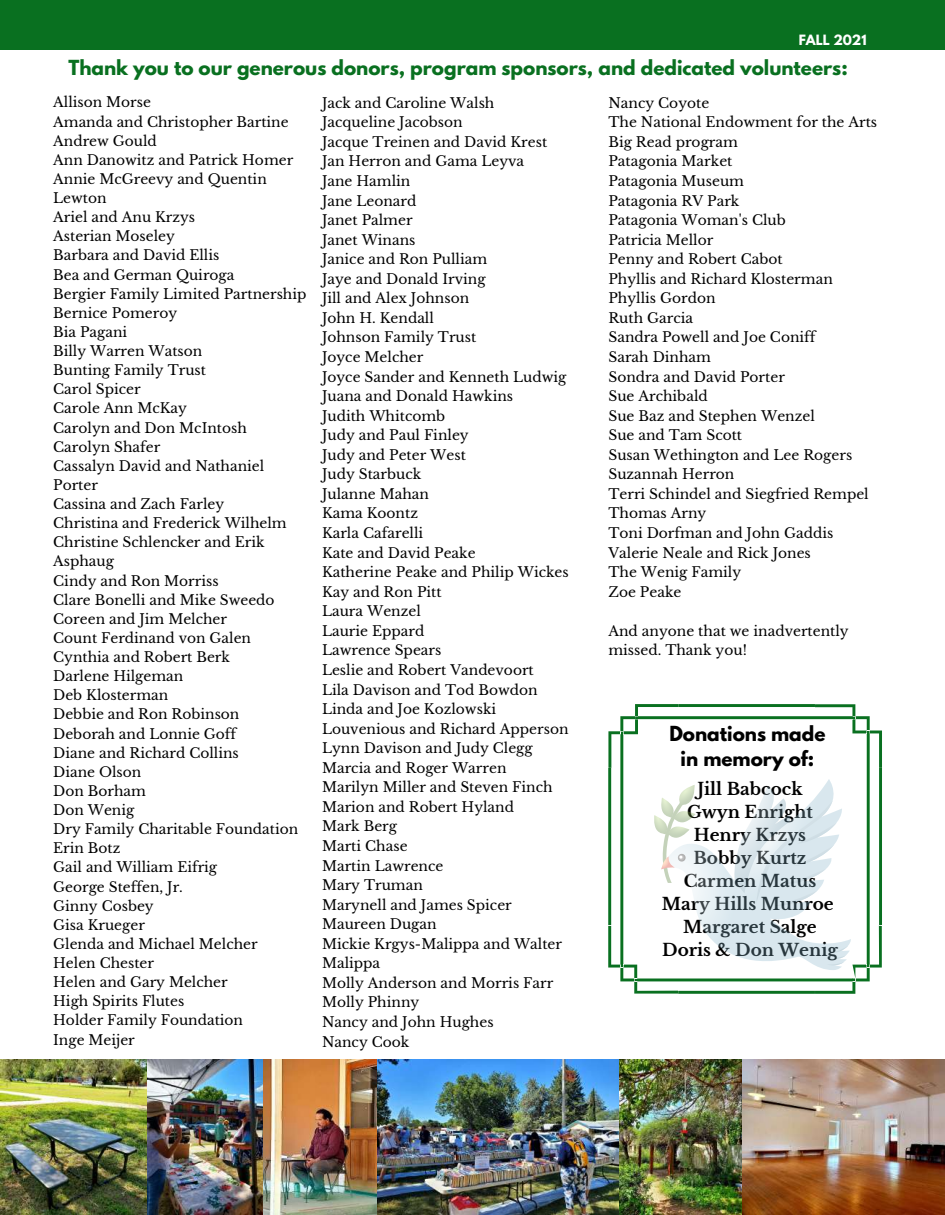
<style>
.page{position:relative;width:945px;height:1215px;background:#fff}
.page>*{position:absolute;margin:0;border:0;box-sizing:border-box;transform-origin:0 0}
.t1{font:700 18.45px "League Spartan";color:#097020}
.t2{font:700 18.45px/25.3px "League Spartan";color:#000;text-align:center}
.t3{font:700 16.8px/23px "Libre Baskerville";color:#000;text-align:center}
.t4{font:13.8px/19.5px "Libre Baskerville";color:#000}
.t5{font:700 12.6px "League Spartan";color:#fff}
</style>
<div class="page">
<div style="left:0;top:0;width:945px;height:49px;background:#097020"></div>
<svg style="left:608px;top:704px;width:274px;height:290px"></svg>
<img style="left:0;top:1059px;width:378px;height:156px">
<img style="left:378px;top:1059px;width:567px;height:156px">
<svg style="left:653px;top:779px;width:198px;height:191px"></svg>
<p class="t5" style="left:799px;top:34px;width:69px">FALL 2021</p>
<h1 class="t1" style="left:68px;top:58px;width:781px">Thank you to our generous donors, program sponsors, and dedicated volunteers:</h1>
<p class="t4" style="left:53px;top:93px;width:255px">Allison Morse<br>Amanda and Christopher Bartine<br>Andrew Gould<br>Ann Danowitz and Patrick Homer<br>Annie McGreevy and Quentin<br>Lewton<br>Ariel and Anu Krzys<br>Asterian Moseley<br>Barbara and David Ellis<br>Bea and German Quiroga<br>Bergier Family Limited Partnership<br>Bernice Pomeroy<br>Bia Pagani<br>Billy Warren Watson<br>Bunting Family Trust<br>Carol Spicer<br>Carole Ann McKay<br>Carolyn and Don McIntosh<br>Carolyn Shafer<br>Cassalyn David and Nathaniel<br>Porter<br>Cassina and Zach Farley<br>Christina and Frederick Wilhelm<br>Christine Schlencker and Erik<br>Asphaug<br>Cindy and Ron Morriss<br>Clare Bonelli and Mike Sweedo<br>Coreen and Jim Melcher<br>Count Ferdinand von Galen<br>Cynthia and Robert Berk<br>Darlene Hilgeman<br>Deb Klosterman<br>Debbie and Ron Robinson<br>Deborah and Lonnie Goff<br>Diane and Richard Collins<br>Diane Olson<br>Don Borham<br>Don Wenig<br>Dry Family Charitable Foundation<br>Erin Botz<br>Gail and William Eifrig<br>George Steffen, Jr.<br>Ginny Cosbey<br>Gisa Krueger<br>Glenda and Michael Melcher<br>Helen Chester<br>Helen and Gary Melcher<br>High Spirits Flutes<br>Holder Family Foundation<br>Inge Meijer</p>
<p class="t4" style="left:608px;top:93px;width:270px">Nancy Coyote<br>The National Endowment for the Arts<br>Big Read program<br>Patagonia Market<br>Patagonia Museum<br>Patagonia RV Park<br>Patagonia Woman's Club<br>Patricia Mellor<br>Penny and Robert Cabot<br>Phyllis and Richard Klosterman<br>Phyllis Gordon<br>Ruth Garcia<br>Sandra Powell and Joe Coniff<br>Sarah Dinham<br>Sondra and David Porter<br>Sue Archibald<br>Sue Baz and Stephen Wenzel<br>Sue and Tam Scott<br>Susan Wethington and Lee Rogers<br>Suzannah Herron<br>Terri Schindel and Siegfried Rempel<br>Thomas Arny<br>Toni Dorfman and John Gaddis<br>Valerie Neale and Rick Jones<br>The Wenig Family<br>Zoe Peake</p>
<p class="t4" style="left:322px;top:93px;width:248px">Jack and Caroline Walsh<br>Jacqueline Jacobson<br>Jacque Treinen and David Krest<br>Jan Herron and Gama Leyva<br>Jane Hamlin<br>Jane Leonard<br>Janet Palmer<br>Janet Winans<br>Janice and Ron Pulliam<br>Jaye and Donald Irving<br>Jill and Alex Johnson<br>John H. Kendall<br>Johnson Family Trust<br>Joyce Melcher<br>Joyce Sander and Kenneth Ludwig<br>Juana and Donald Hawkins<br>Judith Whitcomb<br>Judy and Paul Finley<br>Judy and Peter West<br>Judy Starbuck<br>Julanne Mahan<br>Kama Koontz<br>Karla Cafarelli<br>Kate and David Peake<br>Katherine Peake and Philip Wickes<br>Kay and Ron Pitt<br>Laura Wenzel<br>Laurie Eppard<br>Lawrence Spears<br>Leslie and Robert Vandevoort<br>Lila Davison and Tod Bowdon<br>Linda and Joe Kozlowski<br>Louvenious and Richard Apperson<br>Lynn Davison and Judy Clegg<br>Marcia and Roger Warren<br>Marilyn Miller and Steven Finch<br>Marion and Robert Hyland<br>Mark Berg<br>Marti Chase<br>Martin Lawrence<br>Mary Truman<br>Marynell and James Spicer<br>Maureen Dugan<br>Mickie Krgys-Malippa and Walter<br>Malippa<br>Molly Anderson and Morris Farr<br>Molly Phinny<br>Nancy and John Hughes<br>Nancy Cook</p>
<p class="t4" style="left:608px;top:621px;width:242px">And anyone that we inadvertently missed. Thank you!</p>
<h1 class="t2" style="left:669px;top:723px;width:158px">Donations made in memory of:</h1>
<p class="t3" style="left:662px;top:777px;width:178px">Jill Babcock<br>Gwyn Enright<br>Henry Krzys<br>Bobby Kurtz<br>Carmen Matus<br>Mary Hills Munroe<br>Margaret Salge<br>Doris &amp; Don Wenig</p>
</div>
